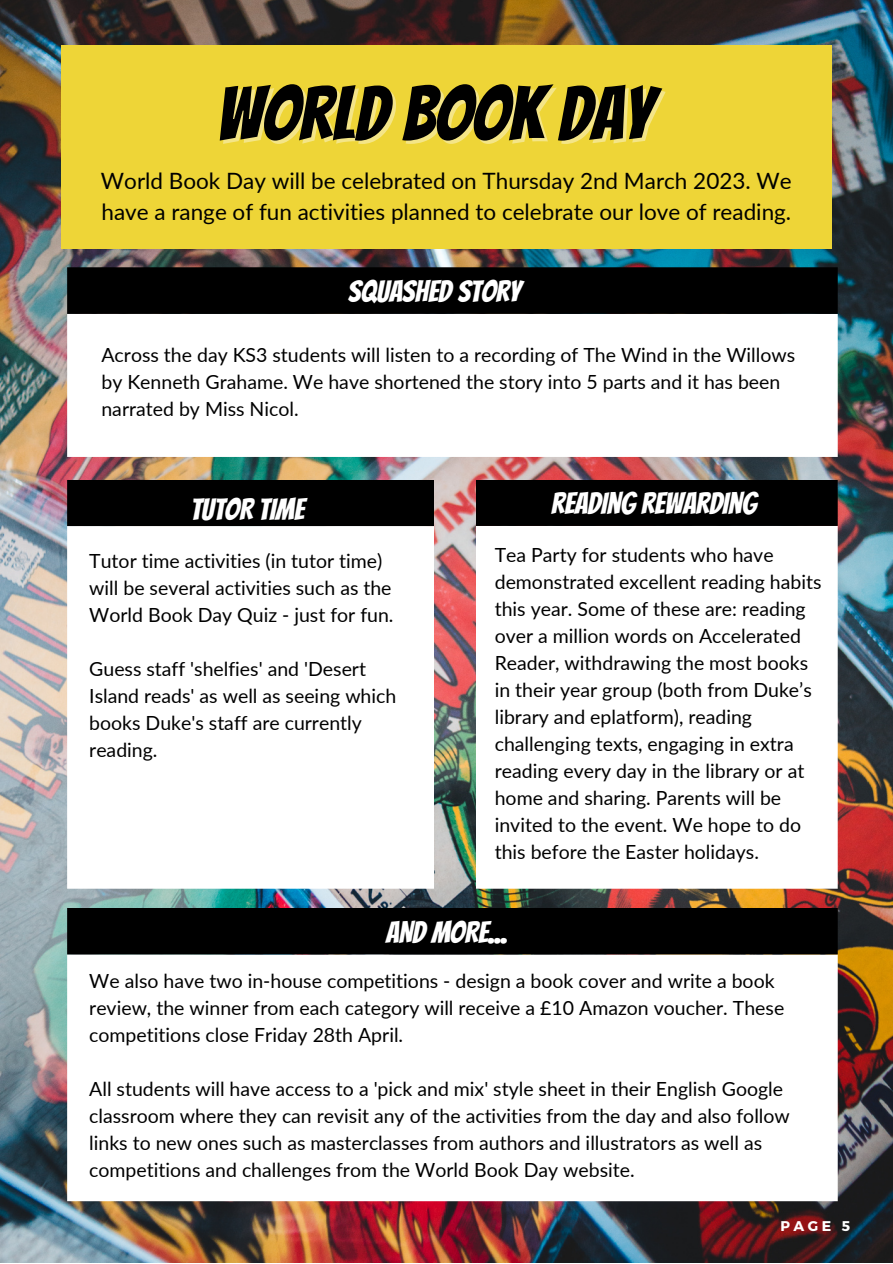
<style>
.page{position:relative;width:893px;height:1264px;background:#fff}
.page>*{position:absolute;margin:0;border:0;box-sizing:border-box;transform-origin:0 0}
.t1{font:75px "Bangers";color:#000}
.t2{font:30px "Bangers";color:#fff}
.t3{font:22.5px/31.5px "Lato";color:#000}
.t4{font:19.5px/27px "Lato";color:#000}
.t5{font:700 14.1px "Montserrat";color:#fff}
</style>
<div class="page">
<img style="left:0;top:0;width:892px;height:1262px">
<svg style="left:67px;top:314px;width:770px;height:143px"></svg>
<div style="left:67px;top:267px;width:770px;height:47px;background:#000"></div>
<svg style="left:67px;top:954px;width:770px;height:247px"></svg>
<div style="left:67px;top:907px;width:770px;height:47px;background:#000"></div>
<svg style="left:476px;top:526px;width:361px;height:362px"></svg>
<div style="left:476px;top:480px;width:361px;height:46px;background:#000"></div>
<svg style="left:67px;top:526px;width:367px;height:362px"></svg>
<div style="left:67px;top:480px;width:367px;height:46px;background:#000"></div>
<div style="left:61px;top:45px;width:770px;height:204px;background:#eed537"></div>
<h1 class="t1" style="left:217px;top:74px;width:436px">WORLD BOOK DAY</h1>
<p class="t3" style="left:101px;top:164px;width:692px">World Book Day will be celebrated on Thursday 2nd March 2023. We have a range of fun activities planned to celebrate our love of reading.</p>
<h2 class="t2" style="left:348px;top:275px;width:174px">SQUASHED STORY</h2>
<p class="t4" style="left:101px;top:341px;width:695px">Across the day KS3 students will listen to a recording of The Wind in the Willows by Kenneth Grahame. We have shortened the story into 5 parts and it has been narrated by Miss Nicol.</p>
<h2 class="t2" style="left:190px;top:493px;width:115px">TUTOR TIME</h2>
<p class="t4" style="left:89px;top:546px;width:306px">Tutor time activities (in tutor time) will be several activities such as the<br>World Book Day Quiz - just for fun.</p>
<p class="t4" style="left:89px;top:654px;width:308px">Guess staff 'shelfies' and 'Desert<br>Island reads' as well as seeing which books Duke's staff are currently reading.</p>
<h2 class="t2" style="left:551px;top:487px;width:207px">READING REWARDING</h2>
<p class="t4" style="left:494px;top:541px;width:328px">Tea Party for students who have demonstrated excellent reading habits this year. Some of these are: reading over a million words on Accelerated Reader, withdrawing the most books in their year group (both from Duke’s library and eplatform), reading challenging texts, engaging in extra reading every day in the library or at home and sharing. Parents will be invited to the event. We hope to do this before the Easter holidays.</p>
<h2 class="t2" style="left:385px;top:916px;width:123px">AND MORE...</h2>
<p class="t4" style="left:89px;top:966px;width:696px">We also have two in-house competitions - design a book cover and write a book review, the winner from each category will receive a £10 Amazon voucher. These competitions close Friday 28th April.</p>
<p class="t4" style="left:89px;top:1074px;width:702px">All students will have access to a 'pick and mix' style sheet in their English Google classroom where they can revisit any of the activities from the day and also follow links to new ones such as masterclasses from authors and illustrators as well as competitions and challenges from the World Book Day website.</p>
<p class="t5" style="left:780px;top:1216px;width:71px">PAGE 5</p>
</div>
